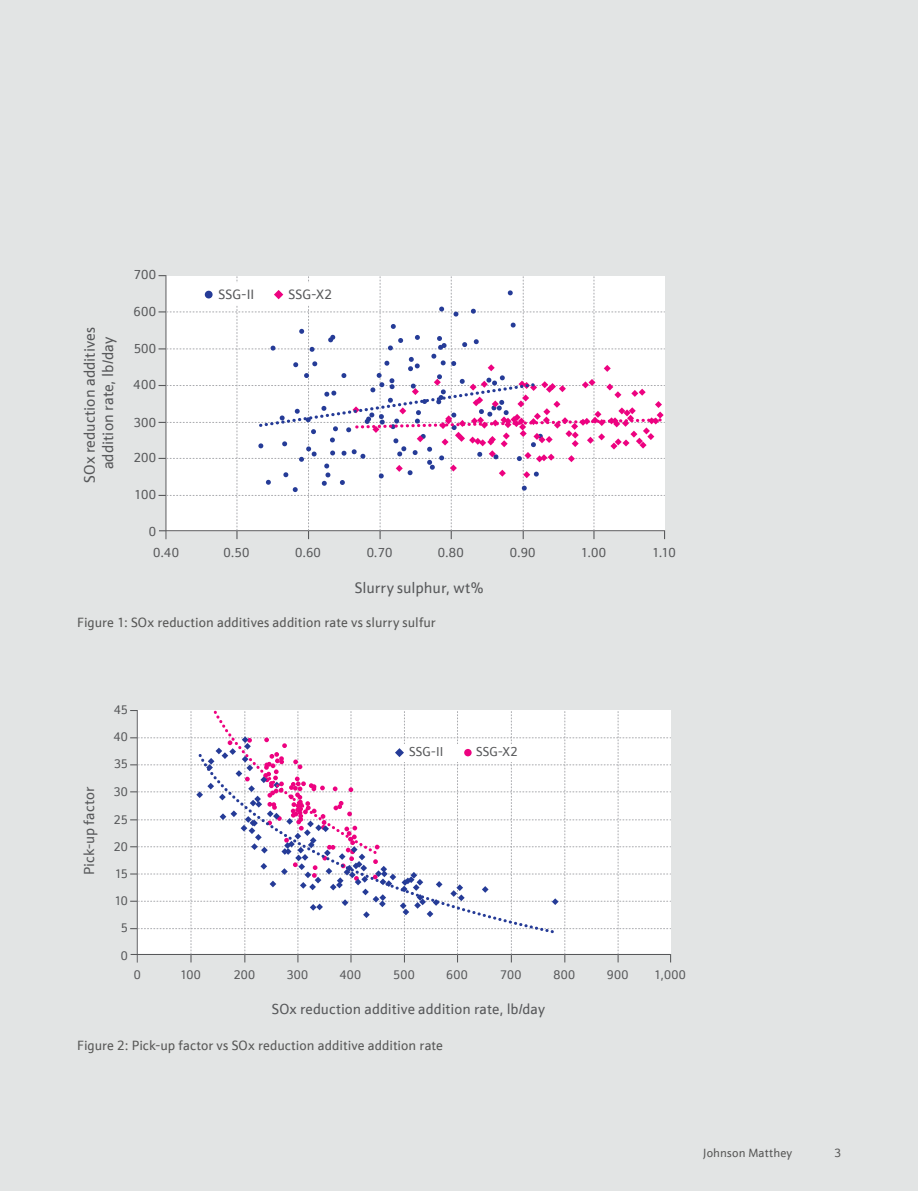
<style>
.page{position:relative;width:918px;height:1191px;background:#e2e4e4}
.page>*{position:absolute;margin:0;border:0;box-sizing:border-box;transform-origin:0 0}
.t1{font:15.3px/18.3px "JM Sans";color:#57585a;text-align:center}
.t2{font:14.7px "JM Sans";color:#57585a}
.t3{font:13.65px "JM Sans";letter-spacing:.015em;color:#57585a}
.t4{font:13.5px "JM Sans";color:#575756}
.t5{font:13.05px "JM Sans";letter-spacing:.015em;color:#57585a}
.t6{font:12.6px "JM Sans";letter-spacing:.015em;color:#57585a}
.t7{font:12px "JM Sans";letter-spacing:.01em;color:#575756}
</style>
<div class="page">
<svg style="left:159px;top:275px;width:507px;height:264px;background:#f7f2f7"></svg>
<div style="left:205px;top:291px;width:8px;height:7px;background:#253b97;border-radius:50%"></div>
<svg style="left:130px;top:710px;width:541px;height:252px;background:#f5f3f6"></svg>
<div style="left:464px;top:749px;width:8px;height:7px;background:#ed0280;border-radius:50%"></div>
<p class="t1" style="left:80px;top:483px;width:158px;rotate:-90deg">SOx reduction additives addition rate, lb/day</p>
<p class="t5" style="left:134px;top:266px;width:24px">700</p>
<p class="t5" style="left:134px;top:303px;width:24px">600</p>
<p class="t5" style="left:134px;top:340px;width:24px">500</p>
<p class="t5" style="left:134px;top:377px;width:24px">400</p>
<p class="t5" style="left:134px;top:414px;width:24px">300</p>
<p class="t5" style="left:134px;top:449px;width:24px">200</p>
<p class="t5" style="left:134px;top:486px;width:23px">100</p>
<p class="t5" style="left:149px;top:523px;width:9px">0</p>
<p class="t5" style="left:153px;top:544px;width:27px">0.40</p>
<p class="t3" style="left:219px;top:285px;width:37px">SSG-II</p>
<p class="t3" style="left:288px;top:285px;width:45px">SSG-X2</p>
<p class="t5" style="left:224px;top:544px;width:27px">0.50</p>
<p class="t5" style="left:295px;top:544px;width:27px">0.60</p>
<p class="t5" style="left:367px;top:544px;width:27px">0.70</p>
<p class="t5" style="left:438px;top:544px;width:27px">0.80</p>
<p class="t5" style="left:510px;top:544px;width:27px">0.90</p>
<p class="t5" style="left:581px;top:544px;width:27px">1.00</p>
<p class="t5" style="left:652px;top:544px;width:25px">1.10</p>
<p class="t1" style="left:355px;top:578px;width:130px">Slurry sulphur, wt%</p>
<p class="t4" style="left:77px;top:614px;width:360px">Figure 1: SOx reduction additives addition rate vs slurry sulfur</p>
<p class="t6" style="left:114px;top:701px;width:15px">45</p>
<p class="t2" style="left:80px;top:875px;width:90px;rotate:-90deg">Pick-up factor</p>
<p class="t6" style="left:114px;top:729px;width:16px">40</p>
<p class="t6" style="left:114px;top:756px;width:15px">35</p>
<p class="t6" style="left:114px;top:783px;width:16px">30</p>
<p class="t6" style="left:114px;top:811px;width:16px">25</p>
<p class="t6" style="left:114px;top:838px;width:16px">20</p>
<p class="t6" style="left:115px;top:865px;width:15px">15</p>
<p class="t6" style="left:114px;top:892px;width:15px">10</p>
<p class="t6" style="left:121px;top:920px;width:9px">5</p>
<p class="t6" style="left:121px;top:947px;width:9px">0</p>
<p class="t6" style="left:134px;top:966px;width:9px">0</p>
<p class="t5" style="left:409px;top:743px;width:36px">SSG-II</p>
<p class="t5" style="left:476px;top:743px;width:43px">SSG-X2</p>
<p class="t6" style="left:180px;top:966px;width:22px">100</p>
<p class="t6" style="left:234px;top:966px;width:23px">200</p>
<p class="t6" style="left:287px;top:966px;width:23px">300</p>
<p class="t6" style="left:340px;top:966px;width:23px">400</p>
<p class="t6" style="left:393px;top:966px;width:23px">500</p>
<p class="t6" style="left:446px;top:966px;width:23px">600</p>
<p class="t6" style="left:500px;top:966px;width:23px">700</p>
<p class="t6" style="left:554px;top:966px;width:23px">800</p>
<p class="t6" style="left:607px;top:966px;width:23px">900</p>
<p class="t6" style="left:654px;top:966px;width:33px">1,000</p>
<p class="t2" style="left:272px;top:999px;width:275px">SOx reduction additive addition rate, lb/day</p>
<p class="t4" style="left:77px;top:1037px;width:367px">Figure 2: Pick-up factor vs SOx reduction additive addition rate</p>
<p class="t7" style="left:703px;top:1145px;width:90px">Johnson Matthey</p>
<p class="t7" style="left:835px;top:1145px;width:8px">3</p>
</div>
